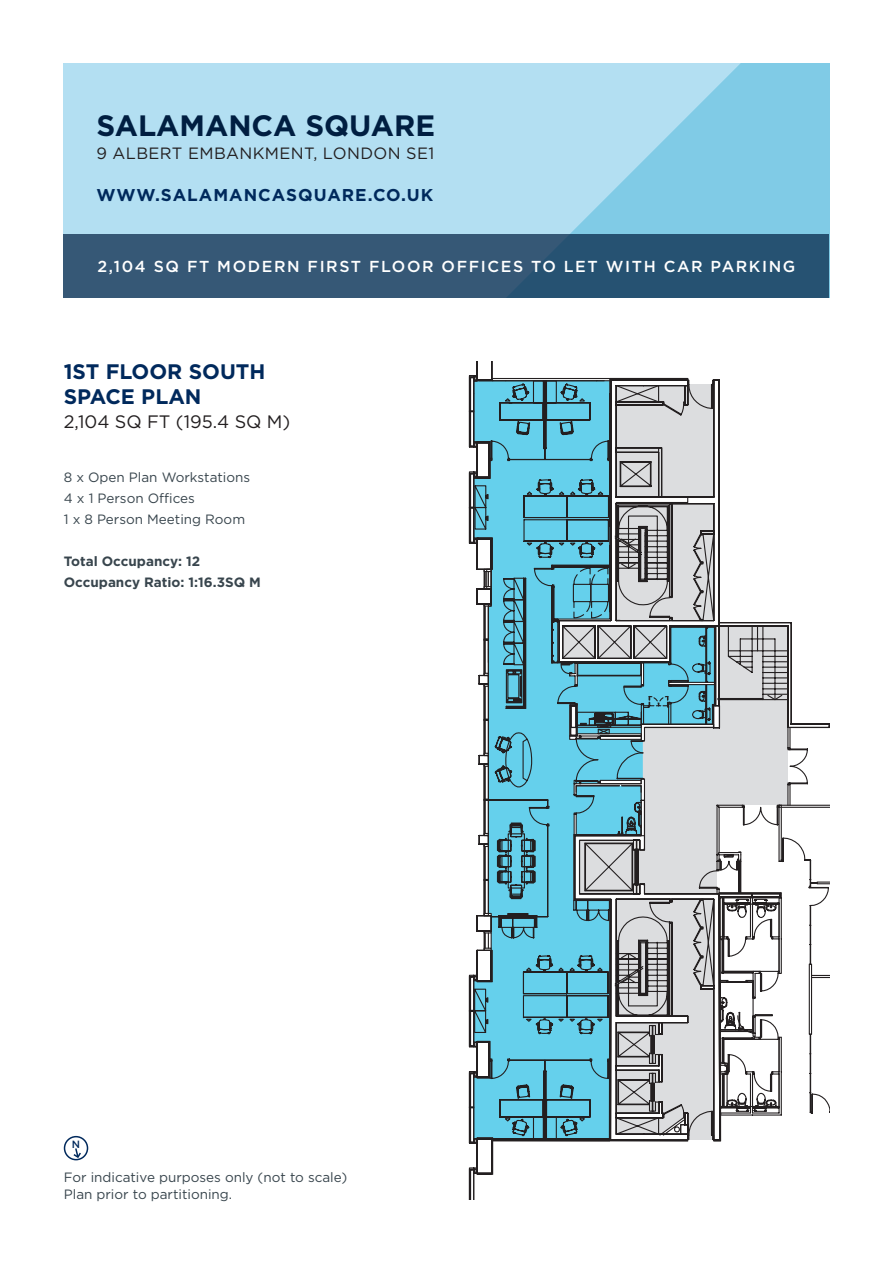
<style>
.page{position:relative;width:893px;height:1263px;background:#fff}
.page>*{position:absolute;margin:0;border:0;box-sizing:border-box;transform-origin:0 0}
.t1{font:700 29.4px "Gotham";color:#001e41}
.t2{font:700 21px/25.5px "Gotham";color:#00295c}
.t3{font:18px "Gotham";color:#231f20}
.t4{font:700 17.1px "Gotham";letter-spacing:.06em;color:#00295c}
.t5{font:16.35px "Gotham";letter-spacing:.02em;color:#231f20}
.t6{font:500 15.9px "Gotham";letter-spacing:.1em;color:#fff}
.t7{font:13.5px "Gotham";color:#38454d}
.t8{font:700 13.5px "Gotham";color:#38454d}
.t9{font:500 10.5px "Gotham";color:#00295c}
</style>
<div class="page">
<svg style="left:64px;top:64px;width:765px;height:170px;background:#a7daef"></svg>
<div style="left:64px;top:234px;width:765px;height:64px;background:linear-gradient(to right,#3b5a77,#255172)"></div>
<svg style="left:473px;top:922px;width:16px;height:218px"></svg>
<svg style="left:473px;top:478px;width:16px;height:444px"></svg>
<svg style="left:492px;top:380px;width:228px;height:60px;background:#89b6c2"></svg>
<svg style="left:489px;top:440px;width:231px;height:735px;background:#84bccc"></svg>
<svg style="left:494px;top:495px;width:335px;height:680px"></svg>
<div style="left:64px;top:1136px;width:24px;height:24px;border:2px solid #00295c;border-radius:50%"></div>
<svg style="left:72px;top:1148px;width:10px;height:11px"></svg>
<p class="t1" style="left:96px;top:109px;width:340px">SALAMANCA SQUARE</p>
<p class="t5" style="left:96px;top:144px;width:339px">9 ALBERT EMBANKMENT, LONDON SE1</p>
<p class="t4" style="left:96px;top:185px;width:338px">WWW.SALAMANCASQUARE.CO.UK</p>
<p class="t6" style="left:98px;top:258px;width:699px">2,104 SQ FT MODERN FIRST FLOOR OFFICES TO LET WITH CAR PARKING</p>
<p class="t2" style="left:64px;top:358px;width:203px">1ST FLOOR SOUTH<br>SPACE PLAN</p>
<p class="t3" style="left:64px;top:412px;width:228px">2,104 SQ FT (195.4 SQ M)</p>
<p class="t7" style="left:64px;top:470px;width:188px">8 x Open Plan Workstations</p>
<p class="t7" style="left:64px;top:491px;width:133px">4 x 1 Person Offices</p>
<p class="t7" style="left:64px;top:512px;width:183px">1 x 8 Person Meeting Room</p>
<p class="t8" style="left:64px;top:554px;width:138px">Total Occupancy: 12</p>
<p class="t8" style="left:64px;top:575px;width:199px">Occupancy Ratio: 1:16.3SQ M</p>
<p class="t9" style="left:72px;top:1138px;width:10px">N</p>
<p class="t7" style="left:64px;top:1170px;width:285px">For indicative purposes only (not to scale)</p>
<p class="t7" style="left:64px;top:1186px;width:170px">Plan prior to partitioning.</p>
</div>
